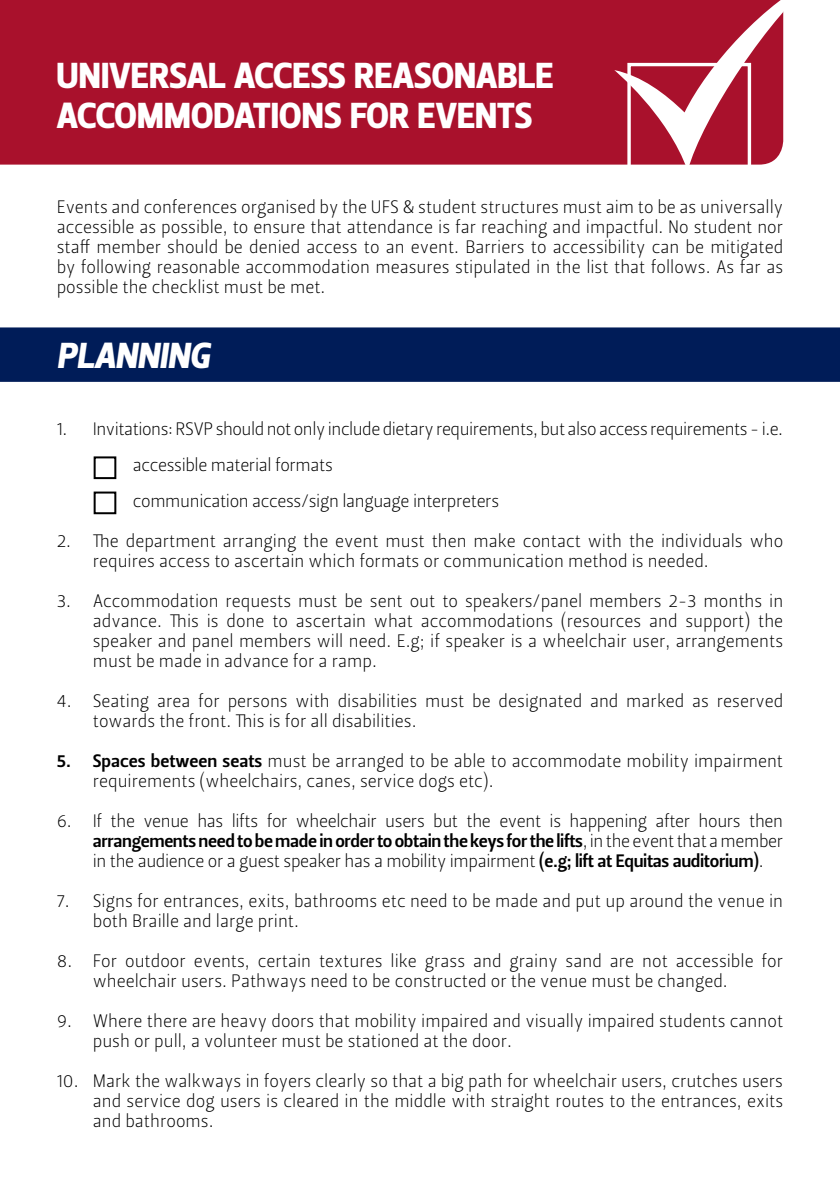
<style>
.page{position:relative;width:840px;height:1191px;background:#fff}
.page>*{position:absolute;margin:0;border:0;box-sizing:border-box;transform-origin:0 0}
.t1{font:36px/40px "Leitura Sans Grot 4";color:#fff}
.t2{font:36px "Leitura Sans Italic 4";color:#fff}
.t3{font:18px/20px "Leitura Sans Grot 1";color:#000}
.t4{font:18px "Leitura Sans Grot 1";letter-spacing:-.02em;color:#000}
.t5{font:18px "Leitura Sans Grot 1";letter-spacing:-.025em;color:#000}
.t6{font:18px "Leitura Sans Grot 3";letter-spacing:-.02em;color:#000}
.s1{font-family:"Leitura Sans Grot 3"}
.s2{font-family:"Leitura Sans Grot 1"}
</style>
<div class="page">
<div style="left:0;top:0;width:606px;height:165px;background:#a9112c"></div>
<svg style="left:606px;top:0;width:178px;height:165px"></svg>
<div style="left:0;top:327px;width:839px;height:55px;background:#001c58"></div>
<div style="left:94px;top:456px;width:22px;height:23px;border:2px solid #000"></div>
<div style="left:94px;top:491px;width:22px;height:23px;border:2px solid #000"></div>
<h1 class="t1" style="left:57px;top:56px;width:498px">UNIVERSAL ACCESS REASONABLE<br>ACCOMMODATIONS FOR EVENTS</h1>
<p class="t3" style="left:57px;top:197px;width:727px;text-align:justify">Events and conferences organised by the UFS &amp; student structures must aim to be as universally accessible as possible, to ensure that attendance is far reaching and impactful. No student nor staff member should be denied access to an event. Barriers to accessibility can be mitigated by following reasonable accommodation measures stipulated in the list that follows. As far as possible the checklist must be met.</p>
<h1 class="t2" style="left:57px;top:331px;width:155px">PLANNING</h1>
<p class="t5" style="left:57px;top:417px;width:727px">1. Invitations: RSVP should not only include dietary requirements, but also access requirements - i.e.</p>
<p class="t4" style="left:97px;top:453px;width:237px">• accessible material formats</p>
<p class="t4" style="left:97px;top:489px;width:403px">• communication access/sign language interpreters</p>
<p class="t3" style="left:93px;top:531px;width:691px;text-indent:-36px">2. The department arranging the event must then make contact with the individuals who requires access to ascertain which formats or communication method is needed.</p>
<p class="t3" style="left:93px;top:591px;width:691px;text-align:justify;text-indent:-36px">3. Accommodation requests must be sent out to speakers/panel members 2-3 months in advance. This is done to ascertain what accommodations (resources and support) the speaker and panel members will need. E.g; if speaker is a wheelchair user, arrangements must be made in advance for a ramp.</p>
<p class="t3" style="left:93px;top:691px;width:691px;text-indent:-36px">4. Seating area for persons with disabilities must be designated and marked as reserved towards the front. This is for all disabilities.</p>
<p class="t3" style="left:93px;top:751px;width:691px;text-indent:-36px"><span class="s1">5. Spaces between seats</span> must be arranged to be able to accommodate mobility impairment requirements (wheelchairs, canes, service dogs etc).</p>
<p class="t4" style="left:57px;top:809px;width:727px">6. If the venue has lifts for wheelchair users but the event is happening after hours then</p>
<p class="t6" style="left:93px;top:829px;width:691px">arrangements need to be made in order to obtain the keys for the lifts<span class="s2">, in the event that a member</span></p>
<p class="t4" style="left:93px;top:849px;width:672px">in the audience or a guest speaker has a mobility impairment <span class="s1">(e.g; lift at Equitas auditorium)</span>.</p>
<p class="t3" style="left:93px;top:891px;width:691px;text-indent:-36px">7. Signs for entrances, exits, bathrooms etc need to be made and put up around the venue in both Braille and large print.</p>
<p class="t3" style="left:93px;top:951px;width:691px;text-indent:-36px">8. For outdoor events, certain textures like grass and grainy sand are not accessible for wheelchair users. Pathways need to be constructed or the venue must be changed.</p>
<p class="t3" style="left:93px;top:1011px;width:691px;text-indent:-36px">9. Where there are heavy doors that mobility impaired and visually impaired students cannot push or pull, a volunteer must be stationed at the door.</p>
<p class="t3" style="left:93px;top:1071px;width:691px;text-align:justify;text-indent:-36px">10. Mark the walkways in foyers clearly so that a big path for wheelchair users, crutches users and service dog users is cleared in the middle with straight routes to the entrances, exits and bathrooms.</p>
</div>
